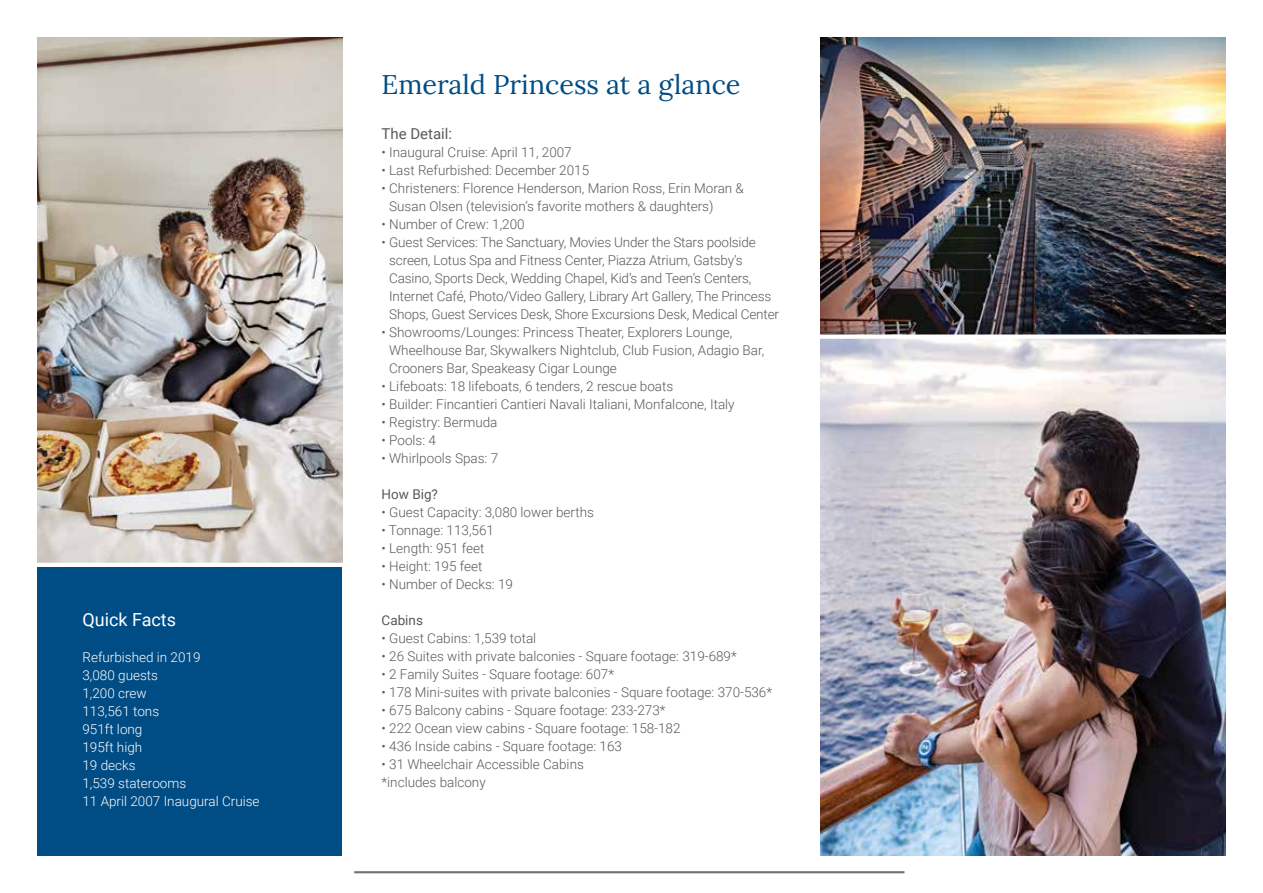
<style>
.page{position:relative;width:1263px;height:893px;background:#fff}
.page>*{position:absolute;margin:0;border:0;box-sizing:border-box;transform-origin:0 0}
.t1{font:27px "Lora";color:#004c84}
.t2{font:18px "Roboto";color:#fff}
.t3{font:15px "Roboto";color:#59595b}
.t4{font:300 13.5px/18px "Roboto";color:#59595b}
.t5{font:300 13.5px/18px "Roboto";color:#fff}
.t6{font:13.5px "Roboto";color:#59595b}
</style>
<div class="page">
<div style="left:38px;top:563px;width:304px;height:292px;background:#004c84"></div>
<img style="left:38px;top:38px;width:304px;height:525px">
<hr style="left:354px;top:871px;width:550px;height:2px;background:#706f6f">
<img style="left:821px;top:38px;width:404px;height:817px">
<hr style="left:31px;top:563px;width:343px;height:4px;background:#fff">
<div style="left:813px;top:334px;width:420px;height:5px;background:#fff"></div>
<h2 class="t2" style="left:82px;top:607px;width:95px">Quick Facts</h2>
<p class="t5" style="left:82px;top:647px;width:179px">Refurbished in 2019<br>3,080 guests<br>1,200 crew<br>113,561 tons<br>951ft long<br>195ft high<br>19 decks<br>1,539 staterooms<br>11 April 2007 Inaugural Cruise</p>
<h1 class="t1" style="left:382px;top:64px;width:361px">Emerald Princess at a glance</h1>
<p class="t3" style="left:382px;top:123px;width:72px">The Detail:</p>
<p class="t4" style="left:382px;top:142px;width:192px">• Inaugural Cruise: April 11, 2007</p>
<p class="t4" style="left:382px;top:160px;width:209px">• Last Refurbished: December 2015</p>
<p class="t4" style="left:389px;top:178px;width:356px;text-indent:-8px">• Christeners: Florence Henderson, Marion Ross, Erin Moran &amp;<br>Susan Olsen (television’s favorite mothers &amp; daughters)</p>
<p class="t4" style="left:382px;top:214px;width:145px">• Number of Crew: 1,200</p>
<p class="t4" style="left:389px;top:232px;width:391px;text-indent:-8px">• Guest Services: The Sanctuary, Movies Under the Stars poolside screen, Lotus Spa and Fitness Center, Piazza Atrium, Gatsby’s Casino, Sports Deck, Wedding Chapel, Kid’s and Teen’s Centers, Internet Café, Photo/Video Gallery, Library Art Gallery, The Princess Shops, Guest Services Desk, Shore Excursions Desk, Medical Center</p>
<p class="t4" style="left:389px;top:322px;width:377px;text-indent:-8px">• Showrooms/Lounges: Princess Theater, Explorers Lounge,<br>Wheelhouse Bar, Skywalkers Nightclub, Club Fusion, Adagio Bar,<br>Crooners Bar, Speakeasy Cigar Lounge</p>
<p class="t4" style="left:382px;top:376px;width:293px">• Lifeboats: 18 lifeboats, 6 tenders, 2 rescue boats</p>
<p class="t4" style="left:382px;top:394px;width:355px">• Builder: Fincantieri Cantieri Navali Italiani, Monfalcone, Italy</p>
<p class="t4" style="left:382px;top:412px;width:117px">• Registry: Bermuda</p>
<p class="t4" style="left:382px;top:430px;width:56px">• Pools: 4</p>
<p class="t4" style="left:382px;top:448px;width:118px">• Whirlpools Spas: 7</p>
<p class="t6" style="left:382px;top:484px;width:58px">How Big?</p>
<p class="t4" style="left:382px;top:502px;width:214px">• Guest Capacity: 3,080 lower berths</p>
<p class="t4" style="left:382px;top:520px;width:114px">• Tonnage: 113,561</p>
<p class="t4" style="left:382px;top:538px;width:104px">• Length: 951 feet</p>
<p class="t4" style="left:382px;top:556px;width:102px">• Height: 195 feet</p>
<p class="t4" style="left:382px;top:574px;width:133px">• Number of Decks: 19</p>
<p class="t6" style="left:382px;top:610px;width:43px">Cabins</p>
<p class="t4" style="left:382px;top:628px;width:156px">• Guest Cabins: 1,539 total</p>
<p class="t4" style="left:382px;top:646px;width:357px">• 26 Suites with private balconies - Square footage: 319-689*</p>
<p class="t4" style="left:382px;top:664px;width:234px">• 2 Family Suites - Square footage: 607*</p>
<p class="t4" style="left:382px;top:682px;width:392px">• 178 Mini-suites with private balconies - Square footage: 370-536*</p>
<p class="t4" style="left:382px;top:700px;width:285px">• 675 Balcony cabins - Square footage: 233-273*</p>
<p class="t4" style="left:382px;top:718px;width:301px">• 222 Ocean view cabins - Square footage: 158-182</p>
<p class="t4" style="left:382px;top:736px;width:242px">• 436 Inside cabins - Square footage: 163</p>
<p class="t4" style="left:382px;top:754px;width:204px">• 31 Wheelchair Accessible Cabins *includes balcony</p>
</div>
